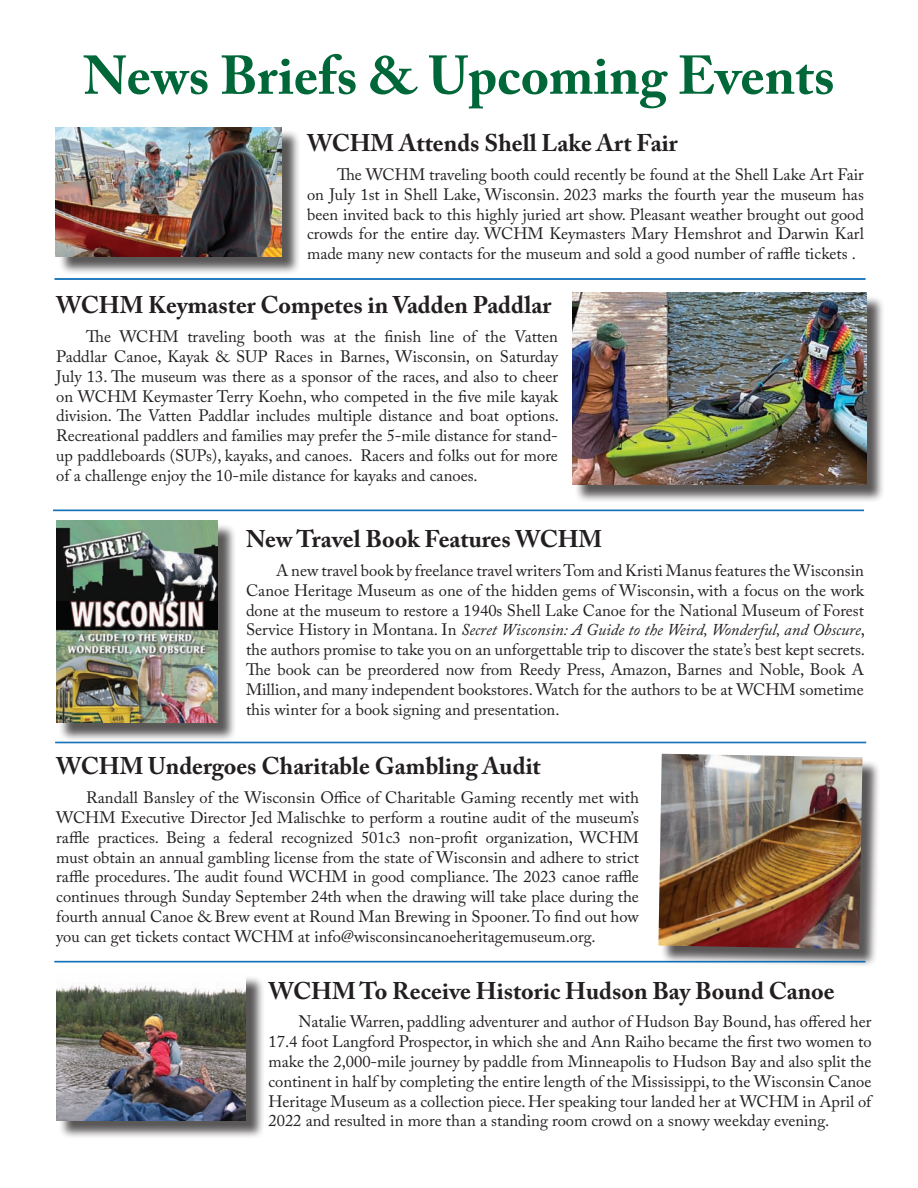
<style>
.page{position:relative;width:918px;height:1188px;background:#fff}
.page>*{position:absolute;margin:0;border:0;box-sizing:border-box;transform-origin:0 0}
.t1{font:700 54px "Adobe Caslon Pro";color:#006739}
.t2{font:700 24px "Adobe Caslon Pro";color:#231f20}
.t3{font:16.5px/19.8px "Adobe Caslon Pro";color:#231f20;text-align:justify}
.s1{font-style:italic}
</style>
<div class="page">
<div style="left:59px;top:523px;width:177px;height:219px;background:#231f20;opacity:.75"></div>
<img style="left:56px;top:520px;width:162px;height:203px">
<div style="left:58px;top:130px;width:243px;height:145px;background:#231f20;opacity:.75"></div>
<img style="left:56px;top:127px;width:226px;height:129px">
<div style="left:574px;top:295px;width:311px;height:208px;background:#231f20;opacity:.75"></div>
<img style="left:572px;top:293px;width:294px;height:192px">
<hr style="left:55px;top:278px;width:810px;height:1px;background:#0166b3">
<hr style="left:55px;top:279px;width:810px;height:1px;background:#0166b3">
<hr style="left:53px;top:510px;width:811px;height:1px;background:#0166b3">
<div style="left:661px;top:756px;width:220px;height:212px;background:#231f20;opacity:.75"></div>
<img style="left:658px;top:754px;width:204px;height:195px">
<hr style="left:55px;top:742px;width:811px;height:1px;background:#0166b3">
<hr style="left:55px;top:743px;width:811px;height:1px;background:#0166b3">
<div style="left:58px;top:975px;width:207px;height:164px;background:#231f20;opacity:.75"></div>
<img style="left:56px;top:975px;width:190px;height:145px">
<hr style="left:54px;top:961px;width:811px;height:1px;background:#0166b3">
<hr style="left:54px;top:962px;width:811px;height:1px;background:#0166b3">
<h1 class="t1" style="left:83px;top:43px;width:753px">News Briefs &amp; Upcoming Events</h1>
<h2 class="t2" style="left:307px;top:129px;width:372px">WCHM Attends Shell Lake Art Fair</h2>
<p class="t3" style="left:307px;top:164px;width:558px;text-indent:30px">The WCHM traveling booth could recently be found at the Shell Lake Art Fair on July 1st in Shell Lake, Wisconsin. 2023 marks the fourth year the museum has been invited back to this highly juried art show. Pleasant weather brought out good crowds for the entire day. WCHM Keymasters Mary Hemshrot and Darwin Karl made many new contacts for the museum and sold a good number of raffle tickets .</p>
<h2 class="t2" style="left:56px;top:291px;width:497px">WCHM Keymaster Competes in Vadden Paddlar</h2>
<p class="t3" style="left:56px;top:327px;width:504px;text-indent:30px">The WCHM traveling booth was at the finish line of the Vatten Paddlar Canoe, Kayak &amp; SUP Races in Barnes, Wisconsin, on Saturday July 13. The museum was there as a sponsor of the races, and also to cheer on WCHM Keymaster Terry Koehn, who competed in the five mile kayak division. The Vatten Paddlar includes multiple distance and boat options.<br>Recreational paddlers and families may prefer the 5-mile distance for stand&shy;up paddleboards (SUPs), kayaks, and canoes. Racers and folks out for more of a challenge enjoy the 10-mile distance for kayaks and canoes.</p>
<h2 class="t2" style="left:246px;top:525px;width:358px">New Travel Book Features WCHM</h2>
<p class="t3" style="left:246px;top:560px;width:621px;text-indent:30px">A new travel book by freelance travel writers Tom and Kristi Manus features the Wisconsin Canoe Heritage Museum as one of the hidden gems of Wisconsin, with a focus on the work done at the museum to restore a 1940s Shell Lake Canoe for the National Museum of Forest Service History in Montana. In <span class="s1">Secret Wisconsin: A Guide to the Weird, Wonderful, and Obscure</span>, the authors promise to take you on an unforgettable trip to discover the state’s best kept secrets.<br>The book can be preordered now from Reedy Press, Amazon, Barnes and Noble, Book A Million, and many independent bookstores. Watch for the authors to be at WCHM sometime this winter for a book signing and presentation.</p>
<h2 class="t2" style="left:56px;top:752px;width:486px">WCHM Undergoes Charitable Gambling Audit</h2>
<p class="t3" style="left:56px;top:788px;width:584px;text-indent:30px">Randall Bansley of the Wisconsin Office of Charitable Gaming recently met with WCHM Executive Director Jed Malischke to perform a routine audit of the museum’s raffle practices. Being a federal recognized 501c3 non-profit organization, WCHM must obtain an annual gambling license from the state of Wisconsin and adhere to strict raffle procedures. The audit found WCHM in good compliance. The 2023 canoe raffle continues through Sunday September 24th when the drawing will take place during the fourth annual Canoe &amp; Brew event at Round Man Brewing in Spooner. To find out how you can get tickets contact WCHM at info@wisconsincanoeheritagemuseum.org.</p>
<h2 class="t2" style="left:268px;top:976px;width:568px">WCHM To Receive Historic Hudson Bay Bound Canoe</h2>
<p class="t3" style="left:269px;top:1012px;width:605px;text-indent:30px">Natalie Warren, paddling adventurer and author of Hudson Bay Bound, has offered her 17.4 foot Langford Prospector, in which she and Ann Raiho became the first two women to make the 2,000-mile journey by paddle from Minneapolis to Hudson Bay and also split the continent in half by completing the entire length of the Mississippi, to the Wisconsin Canoe Heritage Museum as a collection piece. Her speaking tour landed her at WCHM in April of 2022 and resulted in more than a standing room crowd on a snowy weekday evening.</p>
</div>
